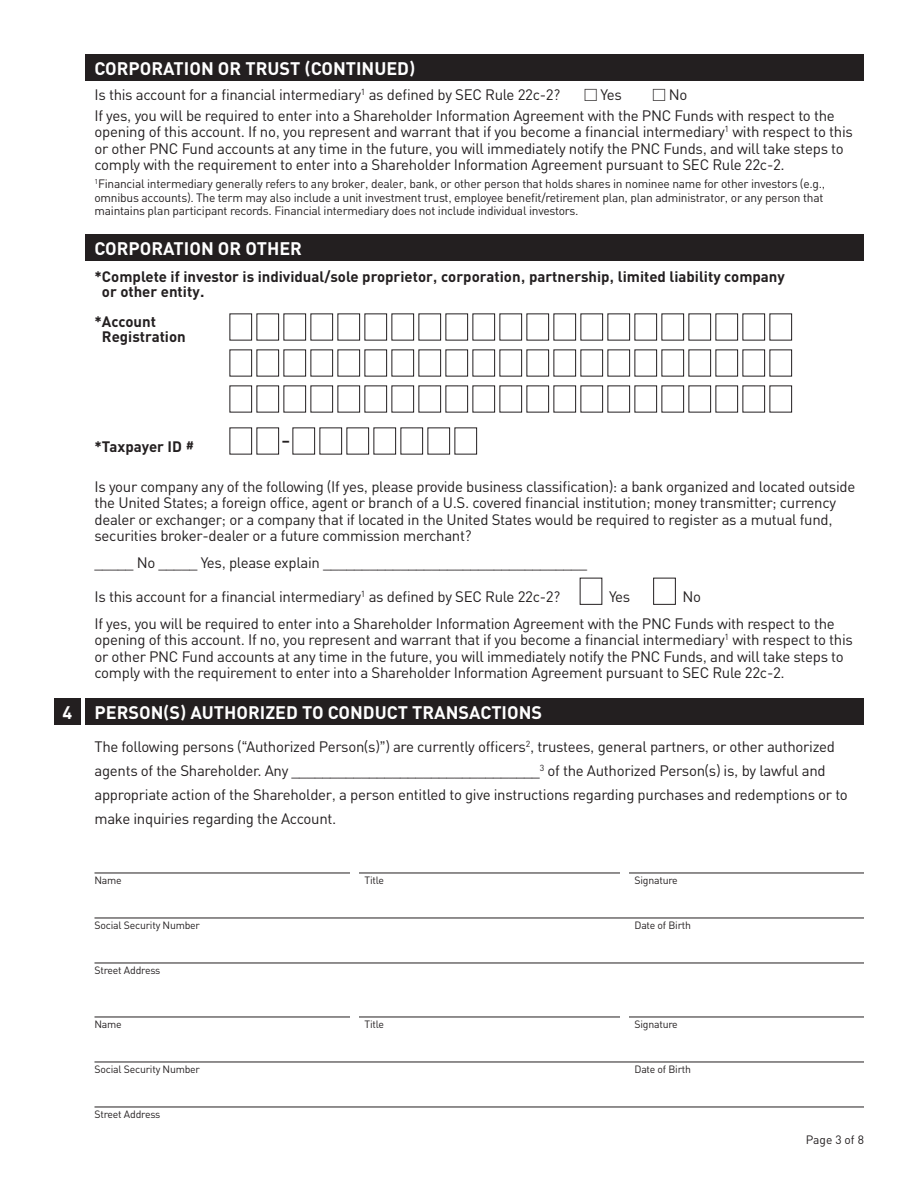
<style>
.page{position:relative;width:918px;height:1188px;background:#fff}
.page>*{position:absolute;margin:0;border:0;box-sizing:border-box;transform-origin:0 0}
.t1{font:700 18px "PNC Sans";color:#fff}
.t2{font:15px/16.5px "PNC Sans";letter-spacing:-.02em;color:#231f20}
.t3{font:700 15px/15px "PNC Sans";color:#231f20}
.t4{font:12px/13.5px "PNC Sans";letter-spacing:-.02em;color:#231f20}
.t5{font:10.5px "PNC Sans";letter-spacing:-.02em;color:#231f20}
.s1{font-family:"Universal Newswith Comm Pi"}
</style>
<div class="page">
<div style="left:86px;top:54px;width:778px;height:27px;background:#231f20"></div>
<div style="left:86px;top:234px;width:778px;height:27px;background:#231f20"></div>
<svg style="left:229px;top:313px;width:563px;height:28px"></svg>
<svg style="left:229px;top:349px;width:563px;height:28px"></svg>
<svg style="left:229px;top:385px;width:563px;height:28px"></svg>
<svg style="left:579px;top:577px;width:24px;height:28px"></svg>
<svg style="left:653px;top:577px;width:23px;height:28px"></svg>
<svg style="left:229px;top:427px;width:50px;height:28px"></svg>
<svg style="left:292px;top:427px;width:185px;height:28px"></svg>
<div style="left:54px;top:698px;width:27px;height:27px;background:#231f20"></div>
<div style="left:86px;top:698px;width:778px;height:27px;background:#231f20"></div>
<hr style="left:94px;top:873px;width:770px;height:1px;background:#231f20">
<hr style="left:94px;top:918px;width:770px;height:1px;background:#231f20">
<hr style="left:94px;top:963px;width:770px;height:1px;background:#231f20">
<hr style="left:94px;top:1017px;width:770px;height:1px;background:#231f20">
<hr style="left:94px;top:1062px;width:770px;height:1px;background:#231f20">
<hr style="left:94px;top:1107px;width:770px;height:1px;background:#231f20">
<div style="left:350px;top:866px;width:9px;height:17px;background:#fff"></div>
<div style="left:350px;top:1009px;width:9px;height:18px;background:#fff"></div>
<div style="left:620px;top:866px;width:9px;height:17px;background:#fff"></div>
<div style="left:620px;top:1005px;width:9px;height:17px;background:#fff"></div>
<p class="t1" style="left:94px;top:57px;width:322px">CORPORATION OR TRUST (CONTINUED)</p>
<p class="t2" style="left:94px;top:86px;width:467px">Is this account for a financial intermediary<sup>1</sup> as defined by SEC Rule 22c-2?</p>
<p class="t2" style="left:584px;top:86px;width:39px"><span class="s1">M</span> Yes</p>
<p class="t2" style="left:652px;top:86px;width:37px"><span class="s1">M</span> No</p>
<p class="t2" style="left:94px;top:107px;width:760px">If yes, you will be required to enter into a Shareholder Information Agreement with the PNC Funds with respect to the opening of this account. If no, you represent and warrant that if you become a financial intermediary<sup>1</sup> with respect to this or other PNC Fund accounts at any time in the future, you will immediately notify the PNC Funds, and will take steps to comply with the requirement to enter into a Shareholder Information Agreement pursuant to SEC Rule 22c-2.</p>
<p class="t4" style="left:94px;top:177px;width:732px"><sup>1</sup>Financial intermediary generally refers to any broker, dealer, bank, or other person that holds shares in nominee name for other investors (e.g., omnibus accounts). The term may also include a unit investment trust, employee benefit/retirement plan, plan administrator, or any person that maintains plan participant records. Financial intermediary does not include individual investors.</p>
<p class="t1" style="left:94px;top:237px;width:209px">CORPORATION OR OTHER</p>
<p class="t3" style="left:102px;top:269px;width:685px;text-indent:-7px">*Complete if investor is individual/sole proprietor, corporation, partnership, limited liability company or other entity.</p>
<p class="t3" style="left:102px;top:313px;width:85px;text-indent:-7px">*Account<br>Registration</p>
<p class="t3" style="left:94px;top:438px;width:101px">*Taxpayer ID #</p>
<p class="t3" style="left:282px;top:432px;width:10px">–</p>
<p class="t2" style="left:94px;top:478px;width:762px">Is your company any of the following (If yes, please provide business classification): a bank organized and located outside the United States; a foreign office, agent or branch of a U.S. covered financial institution; money transmitter; currency dealer or exchanger; or a company that if located in the United States would be required to register as a mutual fund, securities broker-dealer or a future commission merchant?</p>
<p class="t2" style="left:94px;top:554px;width:494px">_____ No _____ Yes, please explain __________________________________</p>
<p class="t2" style="left:609px;top:588px;width:23px">Yes</p>
<p class="t2" style="left:682px;top:588px;width:20px">No</p>
<p class="t2" style="left:94px;top:588px;width:467px">Is this account for a financial intermediary<sup>1</sup> as defined by SEC Rule 22c-2?</p>
<p class="t2" style="left:94px;top:615px;width:760px">If yes, you will be required to enter into a Shareholder Information Agreement with the PNC Funds with respect to the opening of this account. If no, you represent and warrant that if you become a financial intermediary<sup>1</sup> with respect to this or other PNC Fund accounts at any time in the future, you will immediately notify the PNC Funds, and will take steps to comply with the requirement to enter into a Shareholder Information Agreement pursuant to SEC Rule 22c-2.</p>
<p class="t1" style="left:63px;top:701px;width:11px">4</p>
<p class="t1" style="left:94px;top:701px;width:449px">PERSON(S) AUTHORIZED TO CONDUCT TRANSACTIONS</p>
<p class="t2" style="left:94px;top:735px;width:755px;line-height:24px">The following persons (“Authorized Person(s)”) are currently officers<sup>2</sup>, trustees, general partners, or other authorized agents of the Shareholder. Any ________________________________<sup>3</sup> of the Authorized Person(s) is, by lawful and appropriate action of the Shareholder, a person entitled to give instructions regarding purchases and redemptions or to make inquiries regarding the Account.</p>
<p class="t5" style="left:94px;top:874px;width:29px">Name</p>
<p class="t5" style="left:364px;top:874px;width:21px">Title</p>
<p class="t5" style="left:634px;top:874px;width:45px">Signature</p>
<p class="t5" style="left:94px;top:919px;width:107px">Social Security Number</p>
<p class="t5" style="left:634px;top:919px;width:58px">Date of Birth</p>
<p class="t5" style="left:94px;top:964px;width:67px">Street Address</p>
<p class="t5" style="left:94px;top:1018px;width:29px">Name</p>
<p class="t5" style="left:364px;top:1018px;width:21px">Title</p>
<p class="t5" style="left:634px;top:1018px;width:45px">Signature</p>
<p class="t5" style="left:94px;top:1063px;width:107px">Social Security Number</p>
<p class="t5" style="left:634px;top:1063px;width:58px">Date of Birth</p>
<p class="t5" style="left:94px;top:1108px;width:67px">Street Address</p>
<p class="t4" style="left:806px;top:1132px;width:60px">Page 3 of 8</p>
</div>
